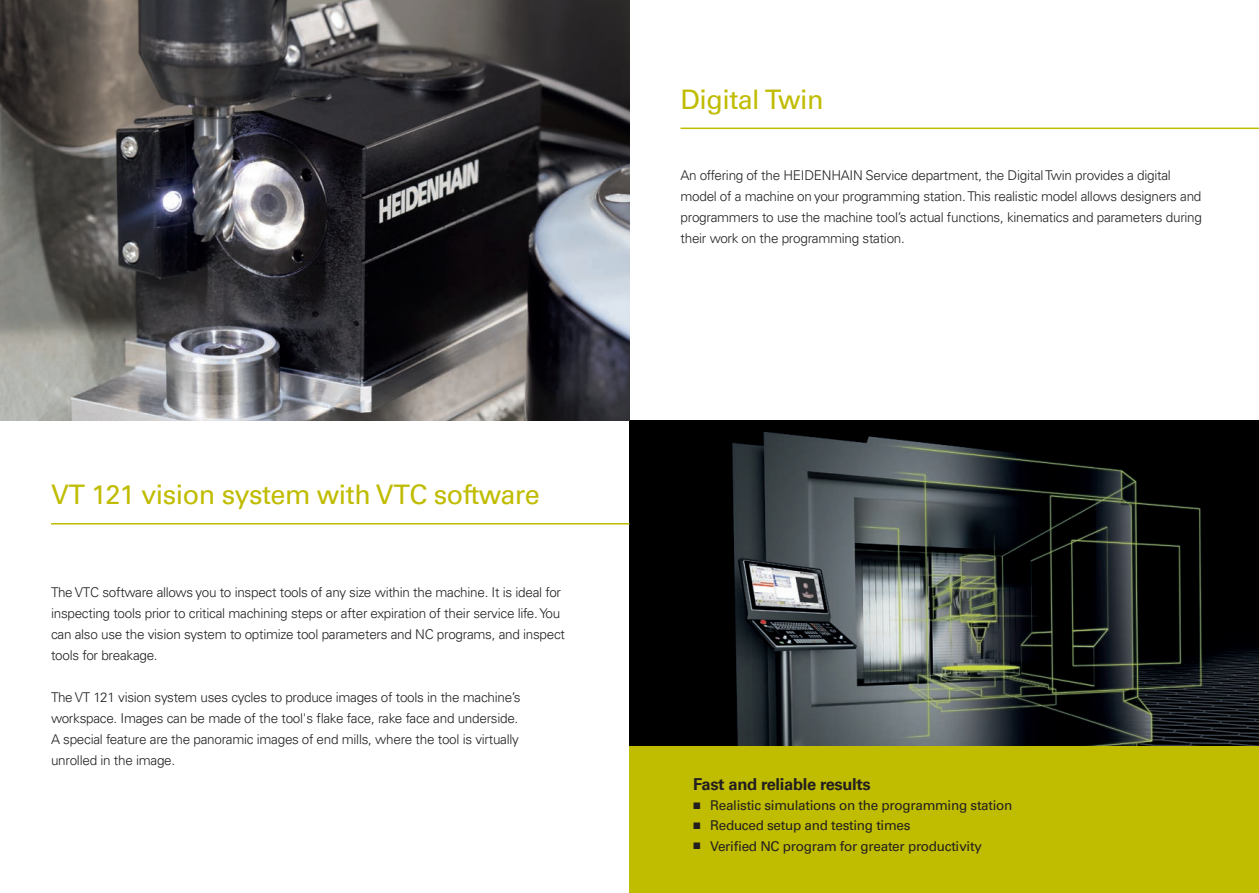
<style>
.page{position:relative;width:1259px;height:893px;background:#fff}
.page>*{position:absolute;margin:0;border:0;box-sizing:border-box;transform-origin:0 0}
.t1{font:27px "Univers LT Pro 55 Roman";letter-spacing:-.02em;color:#c0bc00}
.t2{font:700 16.5px "Univers LT Pro 65";letter-spacing:-.02em;color:#231f20}
.t3{font:300 13.5px/21px "Univers LT Pro 45";letter-spacing:-.02em;color:#231f20}
.t4{font:13.5px/20.1px "Univers LT Pro 55 Roman";letter-spacing:-.02em;color:#231f20}
</style>
<div class="page">
<img style="left:629px;top:421px;width:630px;height:325px">
<hr style="left:680px;top:128px;width:579px;height:1px;background:#c0bc00">
<hr style="left:51px;top:523px;width:578px;height:1px;background:#c0bc00">
<div style="left:629px;top:746px;width:630px;height:147px;background:#c0bc00"></div>
<img style="left:0;top:0;width:629px;height:421px">
<h1 class="t1" style="left:51px;top:476px;width:490px">VT 121 vision system with VTC software</h1>
<p class="t3" style="left:51px;top:581px;width:515px">The VTC software allows you to inspect tools of any size within the machine. It is ideal for inspecting tools prior to critical machining steps or after expiration of their service life. You can also use the vision system to optimize tool parameters and NC programs, and inspect tools for breakage.</p>
<p class="t3" style="left:51px;top:686px;width:471px">The VT 121 vision system uses cycles to produce images of tools in the machine’s workspace. Images can be made of the tool's flake face, rake face and underside.<br>A special feature are the panoramic images of end mills, where the tool is virtually unrolled in the image.</p>
<h1 class="t1" style="left:680px;top:81px;width:145px">Digital Twin</h1>
<p class="t3" style="left:680px;top:164px;width:523px">An offering of the HEIDENHAIN Service department, the Digital Twin provides a digital model of a machine on your programming station. This realistic model allows designers and programmers to use the machine tool’s actual functions, kinematics and parameters during their work on the programming station.</p>
<p class="t2" style="left:693px;top:773px;width:179px">Fast and reliable results</p>
<p class="t4" style="left:710px;top:795px;width:304px">Realistic simulations on the programming station<br>Reduced setup and testing times<br>Verified NC program for greater productivity</p>
</div>
